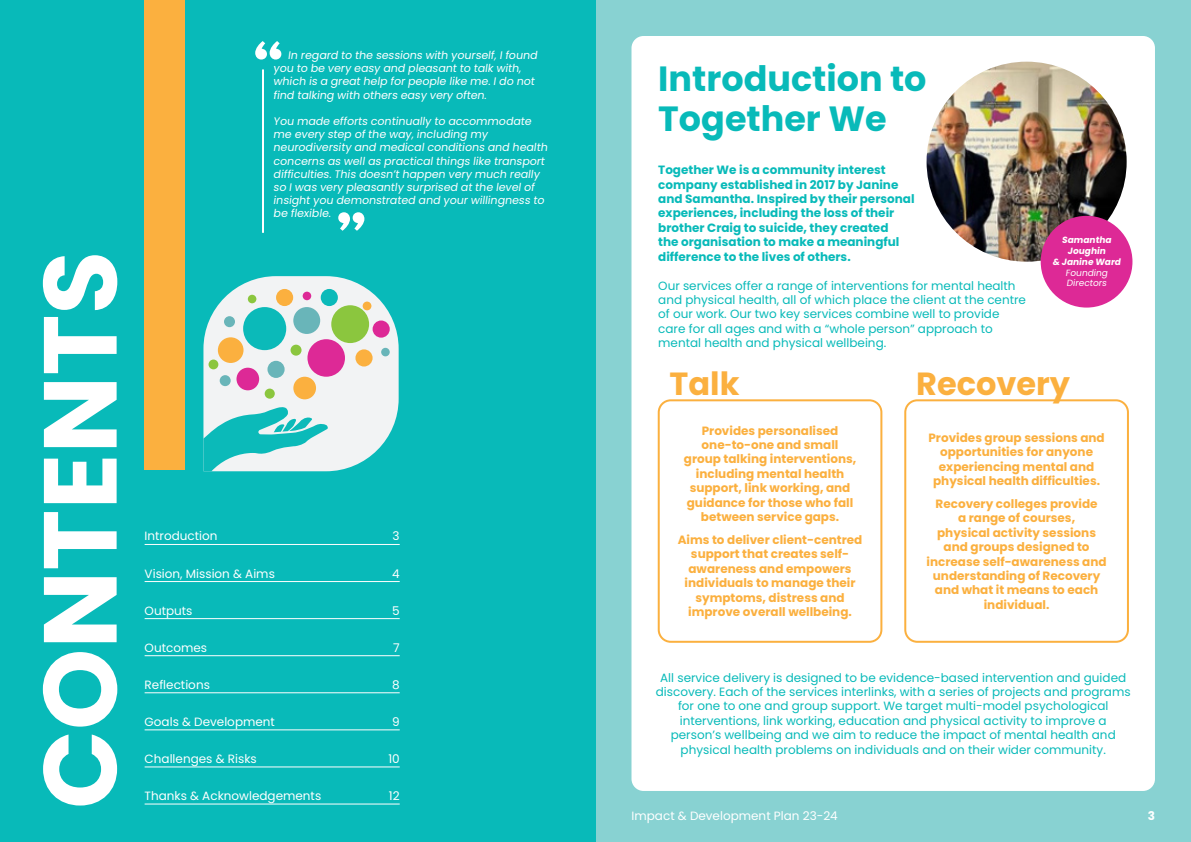
<style>
.page{position:relative;width:1191px;height:842px;background:#88d2d2}
.page>*{position:absolute;margin:0;border:0;box-sizing:border-box;transform-origin:0 0}
.t1{font:700 103.5px "Poppins";color:#fff}
.t2{font:700 35px/40px "Poppins";color:#08bab9}
.t3{font:700 32px "Poppins";color:#fbb03f}
.t4{font:12px/14.4px "Poppins";color:#08bab9}
.t5{font:700 12px/14.4px "Poppins";color:#fbb03f;text-align:center}
.t6{font:700 12px/14.4px "Poppins";color:#08bab9}
.Contents{font:12px "Poppins";color:#fff}
.t7{font:700 12px "Poppins";color:#fff}
.t8{font:11px/13.2px "Poppins";color:#fff}
.t9{font:700 9px/10.8px "Poppins";color:#fff;text-align:center}
.s1{font-weight:400}
</style>
<div class="page">
<div style="left:631px;top:36px;width:524px;height:755px;background:#fff;border-radius:12px"></div>
<div style="left:0;top:0;width:595px;height:842px;background:#08bab9"></div>
<svg style="left:203px;top:276px;width:196px;height:195px"></svg>
<div style="left:293px;top:377px;width:23px;height:22px;background:#fbb03f;border-radius:50%"></div>
<div style="left:236px;top:368px;width:23px;height:22px;background:#dd2996;border-radius:50%"></div>
<div style="left:331px;top:305px;width:38px;height:38px;background:#8bc63e;border-radius:50%"></div>
<div style="left:267px;top:361px;width:18px;height:17px;background:#69b5b9;border-radius:50%"></div>
<div style="left:276px;top:289px;width:17px;height:17px;background:#fbb03f;border-radius:50%"></div>
<div style="left:218px;top:337px;width:25px;height:26px;background:#fbb03f;border-radius:50%"></div>
<div style="left:265px;top:389px;width:10px;height:10px;background:#8bc63e;border-radius:50%"></div>
<div style="left:355px;top:349px;width:17px;height:17px;background:#fbb03f;border-radius:50%"></div>
<div style="left:372px;top:320px;width:18px;height:18px;background:#dd2996;border-radius:50%"></div>
<div style="left:363px;top:302px;width:8px;height:8px;background:#fbb03f;border-radius:50%"></div>
<div style="left:381px;top:348px;width:9px;height:8px;background:#69b5b9;border-radius:50%"></div>
<div style="left:293px;top:307px;width:27px;height:27px;background:#69b5b9;border-radius:50%"></div>
<div style="left:290px;top:345px;width:11px;height:11px;background:#8bc63e;border-radius:50%"></div>
<div style="left:321px;top:289px;width:17px;height:17px;background:#0bbab9;border-radius:50%"></div>
<div style="left:224px;top:316px;width:11px;height:11px;background:#69b5b9;border-radius:50%"></div>
<div style="left:220px;top:375px;width:11px;height:11px;background:#69b5b9;border-radius:50%"></div>
<div style="left:208px;top:360px;width:10px;height:9px;background:#8bc63e;border-radius:50%"></div>
<div style="left:307px;top:339px;width:38px;height:38px;background:#dd2996;border-radius:50%"></div>
<div style="left:243px;top:307px;width:43px;height:43px;background:#0bbab9;border-radius:50%"></div>
<div style="left:248px;top:295px;width:8px;height:8px;background:#8bc63e;border-radius:50%"></div>
<div style="left:303px;top:292px;width:8px;height:8px;background:#dd2996;border-radius:50%"></div>
<hr style="left:145px;top:544px;width:255px;height:1px;background:#fff">
<hr style="left:145px;top:581px;width:255px;height:1px;background:#fff">
<hr style="left:145px;top:618px;width:255px;height:1px;background:#fff">
<hr style="left:145px;top:655px;width:255px;height:1px;background:#fff">
<hr style="left:145px;top:692px;width:255px;height:1px;background:#fff">
<hr style="left:145px;top:729px;width:255px;height:1px;background:#fff">
<hr style="left:145px;top:767px;width:255px;height:1px;background:#fff">
<hr style="left:145px;top:804px;width:255px;height:1px;background:#fff">
<div style="left:145px;top:0;width:40px;height:470px;background:#fbb03f"></div>
<img style="left:926px;top:62px;width:200px;height:200px;border-radius:100px">
<div style="left:1040px;top:216px;width:92px;height:92px;background:#dd2996;border-radius:50%"></div>
<div style="left:657px;top:399px;width:225px;height:244px;border:2px solid #fbb03f;border-radius:12px"></div>
<div style="left:904px;top:399px;width:225px;height:244px;border:2px solid #fbb03f;border-radius:12px"></div>
<svg style="left:255px;top:41px;width:26px;height:19px"></svg>
<svg style="left:338px;top:212px;width:26px;height:19px"></svg>
<hr style="left:262px;top:69px;width:2px;height:164px;background:#fff">
<p class="t1" style="left:20px;top:809px;width:560px;rotate:-90deg">CONTENTS</p>
<p class="t8" style="left:273px;top:49px;width:268px;text-indent:15px">In regard to the sessions with yourself,Ifound you to be very easy and pleasantto talk with, which is a greathelp forpeople like me.Ido not find talking with others easy very often.</p>
<p class="t8" style="left:273px;top:115px;width:278px">You made efforts continually to accommodate me every step ofthe way,including my neurodiversity and medicalconditions and health concerns as wellas practicalthings like transport difficulties.This doesn’thappen very much really so Iwas very pleasantly surprised atthe levelof insightyou demonstrated and yourwillingness to be flexible.</p>
<p class="Contents" style="left:145px;top:529px;width:74px">Introduction</p>
<p class="Contents" style="left:392px;top:529px;width:9px">3</p>
<p class="Contents" style="left:145px;top:566px;width:132px">Vision, Mission &amp; Aims</p>
<p class="Contents" style="left:392px;top:566px;width:9px">4</p>
<p class="Contents" style="left:145px;top:603px;width:49px">Outputs</p>
<p class="Contents" style="left:392px;top:603px;width:9px">5</p>
<p class="Contents" style="left:145px;top:640px;width:64px">Outcomes</p>
<p class="Contents" style="left:393px;top:640px;width:8px">7</p>
<p class="Contents" style="left:145px;top:678px;width:67px">Reflections</p>
<p class="Contents" style="left:392px;top:678px;width:9px">8</p>
<p class="Contents" style="left:145px;top:715px;width:132px">Goals &amp; Development</p>
<p class="Contents" style="left:392px;top:715px;width:9px">9</p>
<p class="Contents" style="left:145px;top:752px;width:114px">Challenges &amp; Risks</p>
<p class="Contents" style="left:388px;top:752px;width:13px">10</p>
<p class="Contents" style="left:145px;top:789px;width:178px">Thanks &amp; Acknowledgements</p>
<p class="Contents" style="left:389px;top:789px;width:12px">12</p>
<p class="t2" style="left:658px;top:59px;width:270px">Introduction to<br>Together We</p>
<p class="t6" style="left:658px;top:163px;width:258px">Together We is a community interest company established in 2017 by Janine and Samantha. Inspired by their personal experiences, including the loss of their brother Craig to suicide, they created<br>the organisation to make a meaningful difference to the lives of others.</p>
<p class="t4" style="left:658px;top:278px;width:369px">Our services offer a range of interventions for mental health and physical health, all of which place the client at the centre of our work. Our two key services combine well to provide care for all ages and with a “whole person” approach to mental health and physical wellbeing.</p>
<p class="t9" style="left:1052px;top:235px;width:72px">Samantha<br>Joughin<br>&amp; Janine Ward<br><span class="s1">Founding<br>Directors</span></p>
<p class="t3" style="left:669px;top:365px;width:71px">Talk</p>
<p class="t5" style="left:684px;top:423px;width:174px">Provides personalised one-to-one and small group talking interventions, including mental health support, link working, and guidance for those who fall between service gaps.</p>
<p class="t5" style="left:678px;top:533px;width:186px">Aims to deliver client-centred support that creates self&shy;awareness and empowers individuals to manage their symptoms, distress and improve overall wellbeing.</p>
<p class="t3" style="left:916px;top:365px;width:155px">Recovery</p>
<p class="t5" style="left:928px;top:430px;width:178px">Provides group sessions and opportunities for anyone experiencing mental and physical health difficulties.</p>
<p class="t5" style="left:926px;top:497px;width:182px">Recovery colleges provide<br>a range of courses,<br>physical activity sessions and groups designed to increase self-awareness and understanding of Recovery and what it means to each individual.</p>
<p class="t4" style="left:656px;top:670px;width:476px;text-align:center">All service delivery is designed to be evidence-based intervention and guided discovery. Each of the services interlinks, with a series of projects and programs for one to one and group support. We target multi-model psychological interventions, link working, education and physical activity to improve a person’s wellbeing and we aim to reduce the impact of mental health and physical health problems on individuals and on their wider community.</p>
<p class="Contents" style="left:631px;top:809px;width:208px">Impact &amp; Development Plan 23-24</p>
<p class="t7" style="left:1147px;top:809px;width:9px">3</p>
</div>
